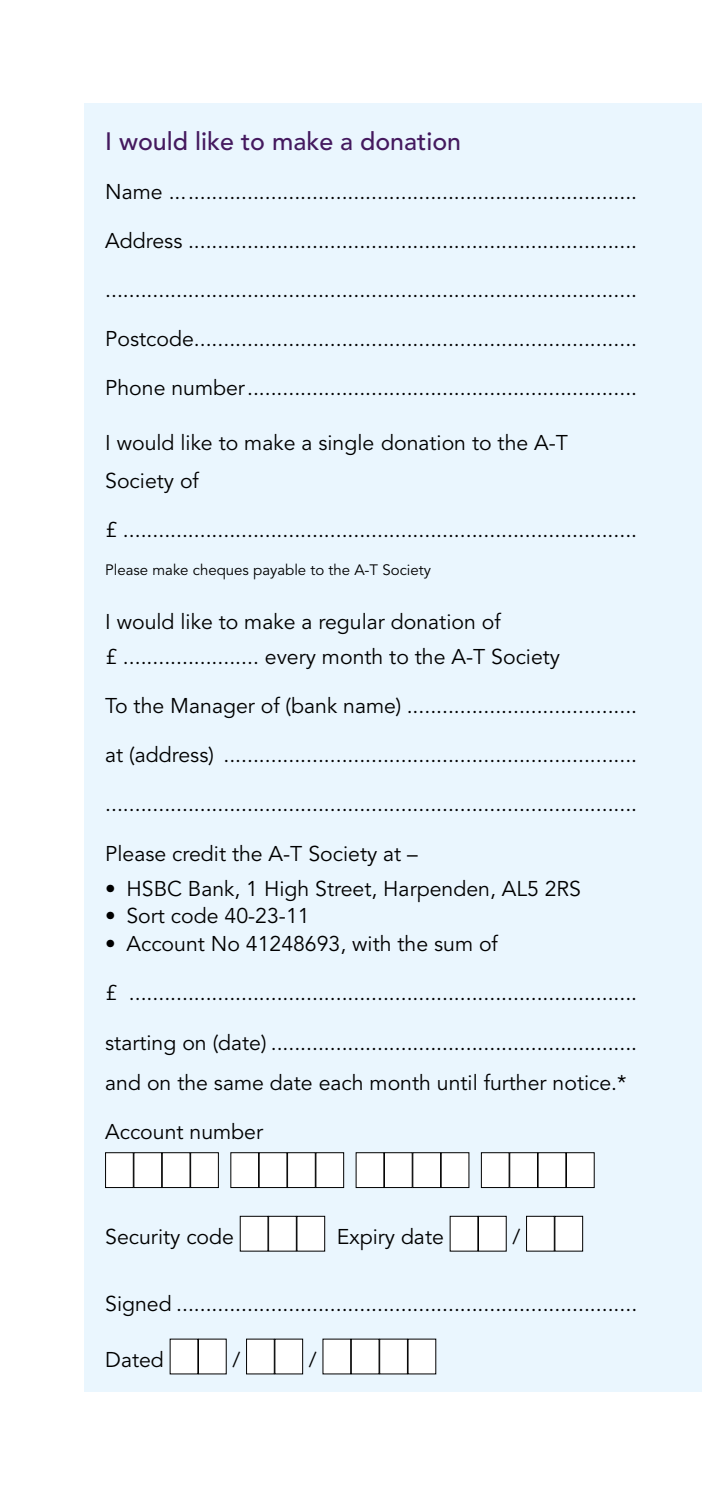
<style>
.page{position:relative;width:702px;height:1489px;background:#fff}
.page>*{position:absolute;margin:0;border:0;box-sizing:border-box;transform-origin:0 0}
.t1{font:500 25px "Avenir";color:#44195e}
.t2{font:21.25px/37.5px "Avenir";color:#000}
.t3{font:15px "Avenir";color:#000}
</style>
<div class="page">
<div style="left:84px;top:103px;width:618px;height:1288px;background:#eaf6fe"></div>
<div style="left:105px;top:1152px;width:28px;height:35px;background:#fff"></div>
<div style="left:105px;top:1152px;width:29px;height:35px;border:1px solid #000"></div>
<div style="left:134px;top:1152px;width:28px;height:35px;background:#fff"></div>
<div style="left:134px;top:1152px;width:28px;height:35px;border:1px solid #000"></div>
<div style="left:162px;top:1152px;width:28px;height:35px;background:#fff"></div>
<div style="left:162px;top:1152px;width:28px;height:35px;border:1px solid #000"></div>
<div style="left:191px;top:1152px;width:27px;height:35px;background:#fff"></div>
<div style="left:190px;top:1152px;width:29px;height:35px;border:1px solid #000"></div>
<div style="left:231px;top:1152px;width:27px;height:35px;background:#fff"></div>
<div style="left:230px;top:1152px;width:29px;height:35px;border:1px solid #000"></div>
<div style="left:259px;top:1152px;width:28px;height:35px;background:#fff"></div>
<div style="left:287px;top:1152px;width:28px;height:35px;background:#fff"></div>
<div style="left:287px;top:1152px;width:28px;height:35px;border:1px solid #000"></div>
<div style="left:316px;top:1152px;width:27px;height:35px;background:#fff"></div>
<div style="left:315px;top:1152px;width:29px;height:35px;border:1px solid #000"></div>
<div style="left:356px;top:1152px;width:28px;height:35px;background:#fff"></div>
<div style="left:384px;top:1152px;width:28px;height:35px;background:#fff"></div>
<div style="left:384px;top:1152px;width:28px;height:35px;border:1px solid #000"></div>
<div style="left:413px;top:1152px;width:27px;height:35px;background:#fff"></div>
<div style="left:412px;top:1152px;width:29px;height:35px;border:1px solid #000"></div>
<div style="left:441px;top:1152px;width:28px;height:35px;background:#fff"></div>
<div style="left:481px;top:1152px;width:28px;height:35px;background:#fff"></div>
<div style="left:481px;top:1152px;width:28px;height:35px;border:1px solid #000"></div>
<div style="left:509px;top:1152px;width:28px;height:35px;background:#fff"></div>
<div style="left:509px;top:1152px;width:28px;height:35px;border:1px solid #000"></div>
<div style="left:538px;top:1152px;width:28px;height:35px;background:#fff"></div>
<div style="left:537px;top:1152px;width:29px;height:35px;border:1px solid #000"></div>
<div style="left:566px;top:1152px;width:28px;height:35px;background:#fff"></div>
<div style="left:566px;top:1152px;width:28px;height:35px;border:1px solid #000"></div>
<div style="left:240px;top:1216px;width:28px;height:34px;background:#fff"></div>
<div style="left:268px;top:1216px;width:28px;height:34px;background:#fff"></div>
<div style="left:268px;top:1215px;width:28px;height:36px;border:1px solid #000"></div>
<div style="left:297px;top:1216px;width:28px;height:34px;background:#fff"></div>
<div style="left:296px;top:1215px;width:29px;height:36px;border:1px solid #000"></div>
<div style="left:450px;top:1216px;width:28px;height:34px;background:#fff"></div>
<div style="left:478px;top:1216px;width:28px;height:34px;background:#fff"></div>
<div style="left:478px;top:1215px;width:28px;height:36px;border:1px solid #000"></div>
<div style="left:526px;top:1216px;width:28px;height:34px;background:#fff"></div>
<div style="left:526px;top:1215px;width:28px;height:36px;border:1px solid #000"></div>
<div style="left:555px;top:1216px;width:27px;height:34px;background:#fff"></div>
<div style="left:554px;top:1215px;width:29px;height:36px;border:1px solid #000"></div>
<div style="left:170px;top:1338px;width:28px;height:35px;background:#fff"></div>
<div style="left:198px;top:1338px;width:28px;height:35px;background:#fff"></div>
<div style="left:198px;top:1338px;width:28px;height:36px;border:1px solid #000"></div>
<div style="left:246px;top:1338px;width:28px;height:35px;background:#fff"></div>
<div style="left:275px;top:1338px;width:27px;height:35px;background:#fff"></div>
<div style="left:274px;top:1338px;width:29px;height:36px;border:1px solid #000"></div>
<div style="left:323px;top:1338px;width:27px;height:35px;background:#fff"></div>
<div style="left:322px;top:1338px;width:29px;height:36px;border:1px solid #000"></div>
<div style="left:351px;top:1338px;width:28px;height:35px;background:#fff"></div>
<div style="left:351px;top:1338px;width:28px;height:36px;border:1px solid #000"></div>
<div style="left:379px;top:1338px;width:28px;height:35px;background:#fff"></div>
<div style="left:408px;top:1338px;width:28px;height:35px;background:#fff"></div>
<div style="left:407px;top:1338px;width:29px;height:36px;border:1px solid #000"></div>
<p class="t1" style="left:105px;top:127px;width:357px">I would like to make a donation</p>
<p class="t2" style="left:105px;top:174px;width:533px">Name ...............................................................................</p>
<p class="t2" style="left:105px;top:223px;width:533px">Address ............................................................................</p>
<p class="t2" style="left:105px;top:272px;width:533px">..........................................................................................</p>
<p class="t2" style="left:105px;top:321px;width:533px">Postcode...........................................................................</p>
<p class="t2" style="left:105px;top:370px;width:533px">Phone number..................................................................</p>
<p class="t2" style="left:105px;top:425px;width:464px">I would like to make a single donation to the A-T<br>Society of</p>
<p class="t2" style="left:105px;top:511px;width:533px">£ .......................................................................................</p>
<p class="t3" style="left:105px;top:561px;width:327px">Please make cheques payable to the A-T Society</p>
<p class="t2" style="left:105px;top:605px;width:456px;line-height:35px">I would like to make a regular donation of<br>£ ....................... every month to the A-T Society</p>
<p class="t2" style="left:105px;top:687px;width:533px">To the Manager of (bank name) .......................................</p>
<p class="t2" style="left:105px;top:736px;width:533px">at (address) ......................................................................</p>
<p class="t2" style="left:105px;top:785px;width:533px">..........................................................................................</p>
<p class="t2" style="left:105px;top:835px;width:314px">Please credit the A-T Society at –</p>
<p class="t2" style="left:105px;top:870px;width:477px">• HSBC Bank, 1 High Street, Harpenden, AL5 2RS</p>
<p class="t2" style="left:105px;top:898px;width:206px">• Sort code 40-23-11</p>
<p class="t2" style="left:105px;top:925px;width:394px">• Account No 41248693, with the sum of</p>
<p class="t2" style="left:105px;top:974px;width:533px">£ ......................................................................................</p>
<p class="t2" style="left:105px;top:1023px;width:533px;line-height:39.5px">starting on (date) .............................................................. and on the same date each month until further notice.*</p>
<p class="t2" style="left:105px;top:1113px;width:159px">Account number</p>
<p class="t2" style="left:105px;top:1218px;width:130px">Security code</p>
<p class="t2" style="left:337px;top:1218px;width:109px">Expiry date</p>
<p class="t2" style="left:512px;top:1218px;width:9px">/</p>
<p class="t2" style="left:105px;top:1284px;width:533px">Signed ..............................................................................</p>
<p class="t2" style="left:105px;top:1341px;width:60px">Dated</p>
<p class="t2" style="left:232px;top:1341px;width:9px">/</p>
<p class="t2" style="left:309px;top:1341px;width:9px">/</p>
</div>
